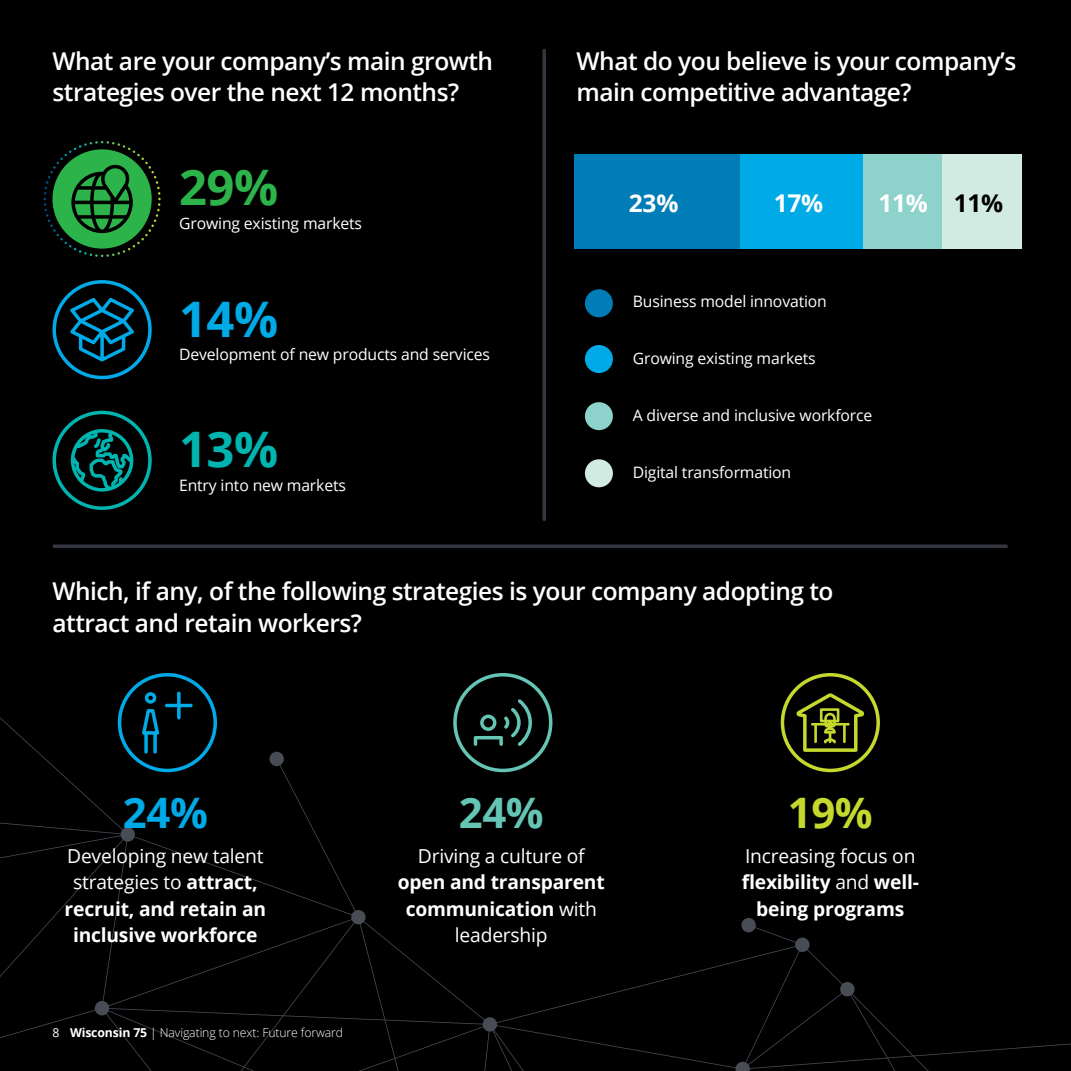
<style>
.page{position:relative;width:1071px;height:1071px;background:#fff}
.page>*{position:absolute;margin:0;border:0;box-sizing:border-box;transform-origin:0 0}
.Brochure_title__foli{font:700 49px "Open Sans";color:#00aae7}
.Brochure_title__foli-2{font:700 49px "Open Sans";color:#00b5af}
.Brochure_title__foli-3{font:700 49px "Open Sans";color:#2cb34a}
.Brochure_title__foli-4{font:700 42px "Open Sans";color:#00aae7}
.Brochure_title__foli-5{font:700 42px "Open Sans";color:#65c5b4}
.Brochure_title__foli-6{font:700 42px "Open Sans";color:#c4d82e}
.SUBHEAD_REG_14_16_K{font:600 24.5px/31.5px "Open Sans";letter-spacing:-.02em;color:#fff}
.BODY_REG_10_14_KO{font:700 24.5px "Open Sans";color:#fff}
.BODY_REG_10_14_KO-2{font:700 24.5px "Open Sans";color:#000}
.Brochure_title__foli-7{font:700 19.25px/26.6px "Open Sans";letter-spacing:-.01em;color:#fff;text-align:center}
.Brochure_title__foli-8{font:19.25px/26.6px "Open Sans";letter-spacing:-.01em;color:#fff;text-align:center}
.Brochure_title__foli-9{font:15.75px "Open Sans";letter-spacing:-.01em;color:#fff}
.Brochure_title__foli-10{font:300 12.25px "Open Sans";letter-spacing:-.01em;color:#fff}
.Folio__7_9_5pt{font:12.25px "Open Sans";color:#fff}
.s1{font-weight:400}
.s2{font-weight:700}
</style>
<div class="page">
<div style="left:0;top:0;width:1071px;height:570px;background:#000"></div>
<div style="left:0;top:570px;width:1071px;height:501px;background:#000"></div>
<svg style="left:54px;top:544px;width:952px;height:4px;background:#2d2f38"></svg>
<svg style="left:53px;top:280px;width:99px;height:99px;background:#002937"></svg>
<svg style="left:53px;top:411px;width:99px;height:99px;background:#002f2d"></svg>
<svg style="left:542px;top:50px;width:4px;height:469px;background:#2d2f38"></svg>
<div style="left:942px;top:155px;width:79px;height:94px;background:#d2ebe2"></div>
<div style="left:862px;top:155px;width:80px;height:94px;background:#8ed2cc"></div>
<div style="left:740px;top:155px;width:122px;height:94px;background:#00aae7"></div>
<div style="left:574px;top:155px;width:166px;height:94px;background:#007db6"></div>
<div style="left:585px;top:289px;width:28px;height:28px;background:#007db6;border-radius:50%"></div>
<div style="left:585px;top:345px;width:28px;height:28px;background:#00aae7;border-radius:50%"></div>
<div style="left:585px;top:402px;width:28px;height:28px;background:#8ed2cc;border-radius:50%"></div>
<div style="left:585px;top:459px;width:28px;height:28px;background:#d2ebe2;border-radius:50%"></div>
<svg style="left:453px;top:673px;width:99px;height:99px;background:#11211e"></svg>
<svg style="left:118px;top:673px;width:99px;height:99px;background:#001a23"></svg>
<svg style="left:177px;top:692px;width:4px;height:27px"></svg>
<hr style="left:165px;top:704px;width:28px;height:3px;background:#00aae7;border-radius:2px">
<svg style="left:781px;top:673px;width:99px;height:99px;background:#2d320a"></svg>
<svg style="left:53px;top:141px;width:99px;height:108px;background:#1a6a2c"></svg>
<p class="SUBHEAD_REG_14_16_K" style="left:52px;top:45px;width:442px">What are your company’s main growth strategies over the next 12 months?</p>
<p class="SUBHEAD_REG_14_16_K" style="left:577px;top:45px;width:441px">What do you believe is your company’s main competitive advantage?</p>
<p class="Brochure_title__foli-3" style="left:179px;top:153px;width:101px">29%</p>
<p class="Brochure_title__foli-9" style="left:179px;top:212px;width:184px">Growing existing markets</p>
<p class="Brochure_title__foli" style="left:179px;top:284px;width:101px">14%</p>
<p class="Brochure_title__foli-9" style="left:179px;top:344px;width:312px">Development of new products and services</p>
<p class="Brochure_title__foli-2" style="left:179px;top:415px;width:101px">13%</p>
<p class="Brochure_title__foli-9" style="left:179px;top:474px;width:168px">Entry into new markets</p>
<p class="BODY_REG_10_14_KO" style="left:629px;top:186px;width:51px">23%</p>
<p class="BODY_REG_10_14_KO" style="left:774px;top:186px;width:51px">17%</p>
<p class="BODY_REG_10_14_KO" style="left:878px;top:186px;width:51px">11%</p>
<p class="BODY_REG_10_14_KO-2" style="left:954px;top:186px;width:51px">11%</p>
<p class="Brochure_title__foli-9" style="left:633px;top:291px;width:196px">Business model innovation</p>
<p class="Brochure_title__foli-9" style="left:633px;top:348px;width:184px">Growing existing markets</p>
<p class="Brochure_title__foli-9" style="left:633px;top:404px;width:241px">A diverse and inclusive workforce</p>
<p class="Brochure_title__foli-9" style="left:633px;top:461px;width:160px">Digital transformation</p>
<p class="SUBHEAD_REG_14_16_K" style="left:52px;top:575px;width:783px">Which, if any, of the following strategies is your company adopting to attract and retain workers?</p>
<p class="Brochure_title__foli-4" style="left:123px;top:783px;width:86px">24%</p>
<p class="Brochure_title__foli-7" style="left:65px;top:842px;width:203px"><span class="s1">Developing new talent strategies to</span> attract, recruit, and retain an inclusive workforce</p>
<p class="Folio__7_9_5pt" style="left:52px;top:1024px;width:9px">8</p>
<p class="Brochure_title__foli-10" style="left:70px;top:1024px;width:275px"><span class="s2">Wisconsin 75</span> | Navigating to next: Future forward</p>
<p class="Brochure_title__foli-5" style="left:459px;top:783px;width:86px">24%</p>
<p class="Brochure_title__foli-8" style="left:398px;top:842px;width:208px">Driving a culture of <span class="s2">open and transparent communication</span> with leadership</p>
<p class="Brochure_title__foli-6" style="left:788px;top:783px;width:86px">19%</p>
<p class="Brochure_title__foli-7" style="left:742px;top:842px;width:179px"><span class="s1">Increasing focus on </span>flexibility <span class="s1">and</span> well&shy;being programs</p>
</div>
